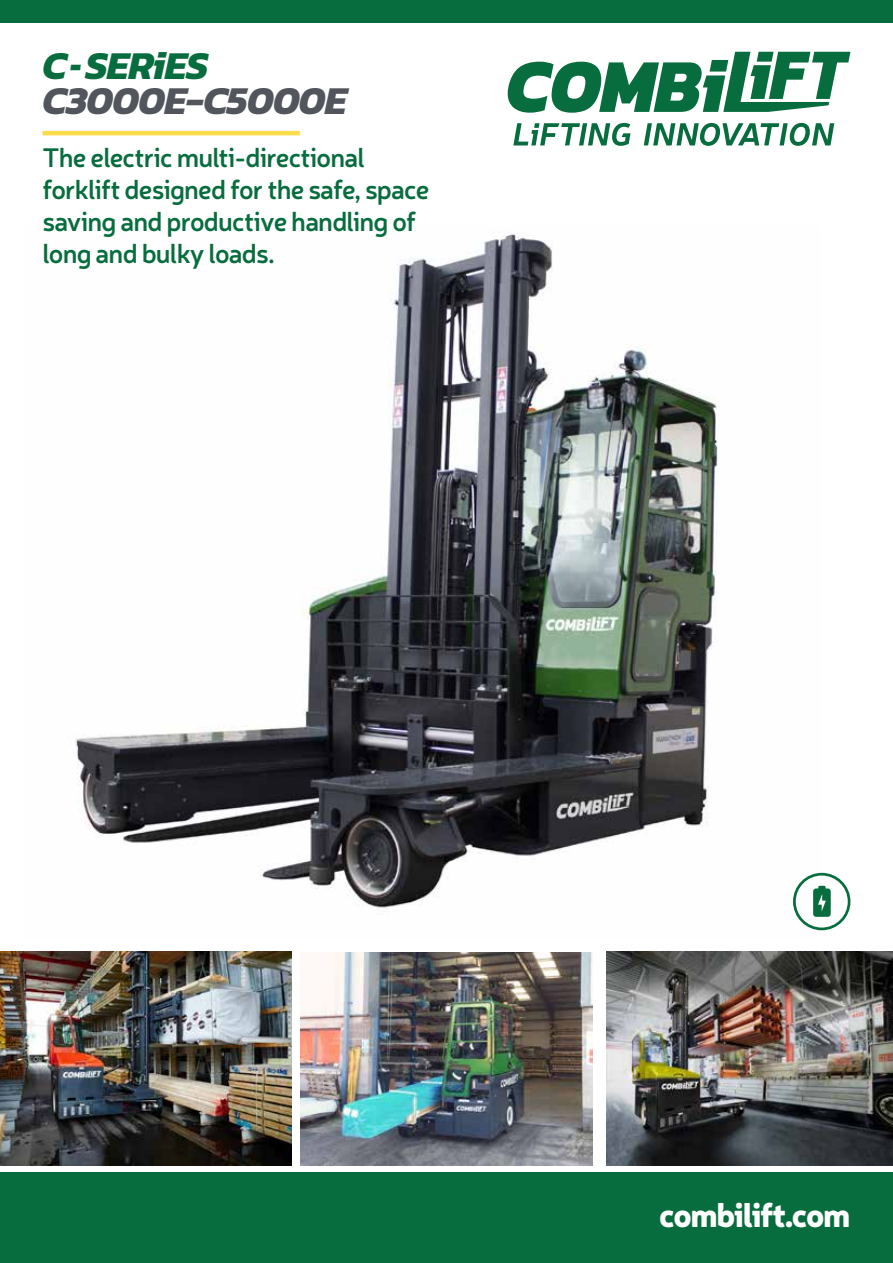
<style>
.page{position:relative;width:893px;height:1263px;background:#fff}
.page>*{position:absolute;margin:0;border:0;box-sizing:border-box;transform-origin:0 0}
.t1{font:italic 700 40.05px "Kanit";letter-spacing:-.02em;color:#52555b}
.t2{font:italic 700 40.05px "Kanit";letter-spacing:-.02em;color:#086d3e}
.t3{font:900 33px "Neris";letter-spacing:-.04em;color:#fff}
.t4{font:600 26.7px/32.1px "Neris";letter-spacing:-.03em;color:#086d3e}
</style>
<div class="page">
<img style="left:75px;top:234px;width:746px;height:697px">
<div style="left:0;top:1172px;width:893px;height:91px;background:#086d3e"></div>
<div style="left:0;top:0;width:893px;height:22px;background:#086d3e"></div>
<svg style="left:508px;top:52px;width:342px;height:61px"></svg>
<svg style="left:513px;top:123px;width:117px;height:23px"></svg>
<svg style="left:644px;top:123px;width:190px;height:23px"></svg>
<hr style="left:43px;top:131px;width:257px;height:4px;background:#fcdc4b">
<img style="left:0;top:952px;width:292px;height:213px">
<img style="left:607px;top:952px;width:286px;height:213px">
<img style="left:300px;top:952px;width:292px;height:213px">
<svg style="left:793px;top:873px;width:57px;height:57px"></svg>
<h1 class="t2" style="left:43px;top:34px;width:168px">C- SERiES</h1>
<h1 class="t1" style="left:43px;top:70px;width:306px">C3000E-C5000E</h1>
<p class="t4" style="left:43px;top:140px;width:388px">The electric multi-directional forklift designed for the safe, space saving and productive handling of long and bulky loads.</p>
<p class="t3" style="left:659px;top:1191px;width:193px">combilift.com</p>
</div>
